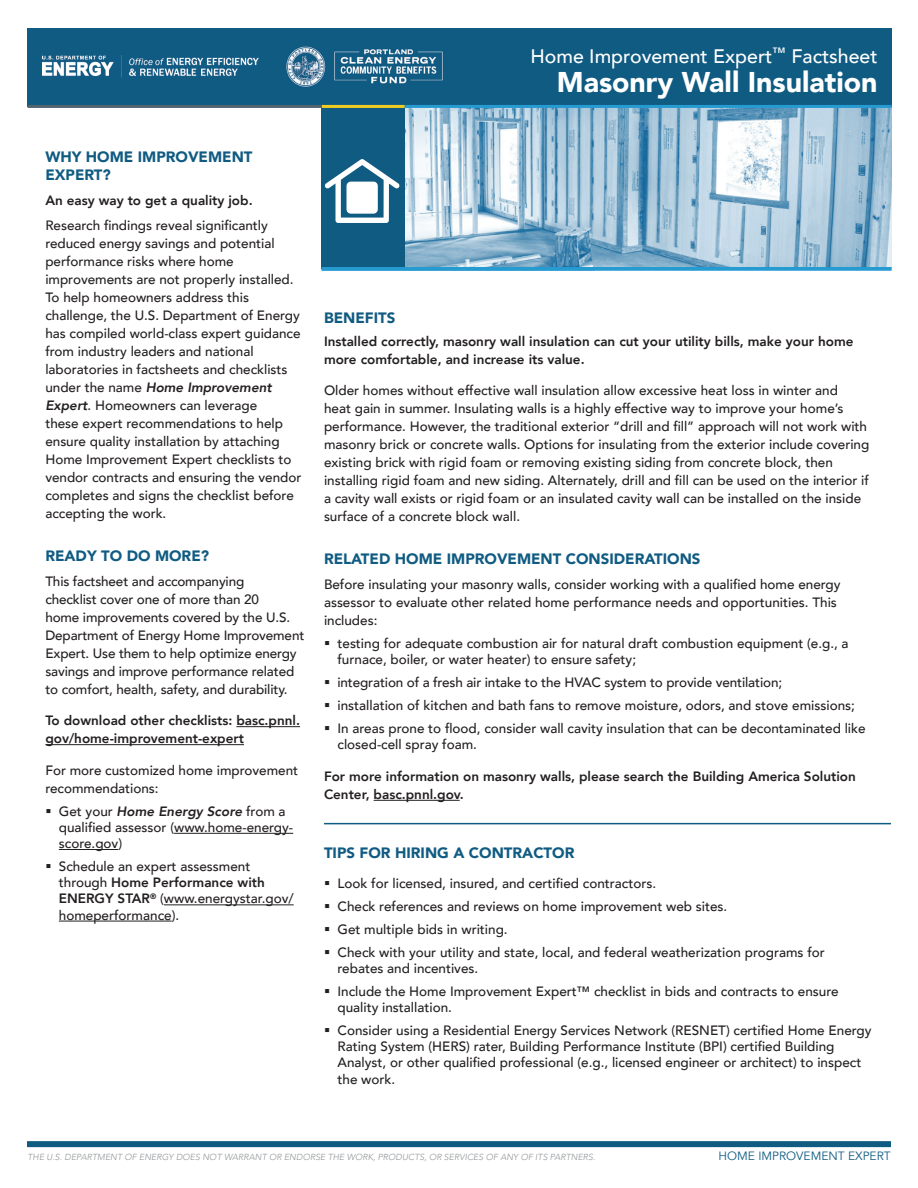
<style>
.page{position:relative;width:918px;height:1188px;background:#fff}
.page>*{position:absolute;margin:0;border:0;box-sizing:border-box;transform-origin:0 0}
.t1{font:900 28.5px "Avenir";color:#fff}
.t2{font:500 19.5px "Avenir";color:#fff}
.t3{font:900 15px/18px "Avenir";color:#105b82}
.t4{font:500 13.5px/18px "Avenir";color:#231f20}
.t5{font:800 13.5px/18px "Avenir";color:#231f20}
.t6{font:12px "Avenir";color:#105b82}
.t7{font:italic 300 8.7px "Avenir";letter-spacing:.005em;color:#939598}
.s1{font-weight:800;font-style:italic}
.s2{font-weight:800}
</style>
<div class="page">
<hr style="left:236px;top:726px;width:64px;height:1px;background:#231f20">
<hr style="left:45px;top:744px;width:199px;height:1px;background:#231f20">
<hr style="left:174px;top:833px;width:119px;height:1px;background:#231f20">
<hr style="left:59px;top:849px;width:59px;height:1px;background:#231f20">
<hr style="left:164px;top:905px;width:130px;height:1px;background:#231f20">
<hr style="left:59px;top:921px;width:113px;height:1px;background:#231f20">
<hr style="left:324px;top:823px;width:567px;height:1px;background:#105b82">
<hr style="left:374px;top:800px;width:86px;height:1px;background:#231f20">
<div style="left:322px;top:107px;width:112px;height:162px;background:#105b82"></div>
<img style="left:406px;top:108px;width:486px;height:159px">
<div style="left:28px;top:28px;width:864px;height:79px;background:#105b82"></div>
<svg style="left:325px;top:159px;width:74px;height:64px"></svg>
<hr style="left:405px;top:105px;width:487px;height:3px;background:#259bd1">
<hr style="left:322px;top:105px;width:83px;height:3px;background:#f1cd22">
<hr style="left:28px;top:105px;width:294px;height:3px;background:#52626f">
<svg style="left:322px;top:267px;width:570px;height:4px;background:#2f9ed2"></svg>
<div style="left:27px;top:1141px;width:864px;height:6px;background:#105b82"></div>
<img style="left:43px;top:55px;width:215px;height:23px">
<img style="left:286px;top:46px;width:157px;height:41px">
<h2 class="t2" style="left:530px;top:39px;width:349px">Home Improvement Expert<sup>™</sup> Factsheet</h2>
<h1 class="t1" style="left:557px;top:58px;width:322px">Masonry Wall Insulation</h1>
<p class="t3" style="left:45px;top:148px;width:209px">WHY HOME IMPROVEMENT<br>EXPERT?</p>
<p class="t5" style="left:45px;top:191px;width:209px">An easy way to get a quality job.</p>
<p class="t4" style="left:45px;top:215px;width:258px">Research findings reveal significantly reduced energy savings and potential performance risks where home improvements are not properly installed.<br>To help homeowners address this challenge, the U.S. Department of Energy has compiled world-class expert guidance from industry leaders and national laboratories in factsheets and checklists under the name <span class="s1">Home Improvement Expert</span>. Homeowners can leverage<br>these expert recommendations to help ensure quality installation by attaching Home Improvement Expert checklists to vendor contracts and ensuring the vendor completes and signs the checklist before accepting the work.</p>
<p class="t3" style="left:45px;top:546px;width:165px">READY TO DO MORE?</p>
<p class="t4" style="left:45px;top:571px;width:261px">This factsheet and accompanying<br>checklist cover one of more than 20<br>home improvements covered by the U.S.<br>Department of Energy Home Improvement Expert. Use them to help optimize energy savings and improve performance related to comfort, health, safety, and durability.</p>
<p class="t5" style="left:45px;top:711px;width:256px">To download other checklists: basc.pnnl. gov/home-improvement-expert</p>
<p class="t4" style="left:45px;top:760px;width:254px">For more customized home improvement recommendations:</p>
<p class="t4" style="left:59px;top:802px;width:236px;line-height:16.2px;text-indent:-13px">▪ Get your <span class="s1">Home Energy Score</span> from a qualified assessor (www.home-energy&shy;score.gov)</p>
<p class="t4" style="left:59px;top:857px;width:236px;line-height:16.2px;text-indent:-13px">▪ Schedule an expert assessment through <span class="s2">Home Performance with<br>ENERGY STAR</span><sup>®</sup> (www.energystar.gov/ homeperformance).</p>
<p class="t3" style="left:324px;top:308px;width:73px">BENEFITS</p>
<p class="t5" style="left:324px;top:332px;width:531px">Installed correctly, masonry wall insulation can cut your utility bills, make your home more comfortable, and increase its value.</p>
<p class="t4" style="left:324px;top:381px;width:547px">Older homes without effective wall insulation allow excessive heat loss in winter and<br>heat gain in summer. Insulating walls is a highly effective way to improve your home’s performance. However, the traditional exterior “drill and fill” approach will not work with masonry brick or concrete walls. Options for insulating from the exterior include covering existing brick with rigid foam or removing existing siding from concrete block, then installing rigid foam and new siding. Alternately, drill and fill can be used on the interior if a cavity wall exists or rigid foam or an insulated cavity wall can be installed on the inside surface of a concrete block wall.</p>
<p class="t3" style="left:324px;top:550px;width:378px">RELATED HOME IMPROVEMENT CONSIDERATIONS</p>
<p class="t4" style="left:324px;top:575px;width:518px">Before insulating your masonry walls, consider working with a qualified home energy assessor to evaluate other related home performance needs and opportunities. This includes:</p>
<p class="t4" style="left:338px;top:635px;width:513px;line-height:16.2px;text-indent:-14px">▪ testing for adequate combustion air for natural draft combustion equipment (e.g., a furnace, boiler, or water heater) to ensure safety;</p>
<p class="t4" style="left:324px;top:673px;width:460px">▪ integration of a fresh air intake to the HVAC system to provide ventilation;</p>
<p class="t4" style="left:324px;top:696px;width:532px">▪ installation of kitchen and bath fans to remove moisture, odors, and stove emissions;</p>
<p class="t4" style="left:338px;top:720px;width:530px;line-height:16.2px;text-indent:-14px">▪ In areas prone to flood, consider wall cavity insulation that can be decontaminated like closed-cell spray foam.</p>
<p class="t5" style="left:324px;top:767px;width:533px">For more information on masonry walls, please search the Building America Solution<br>Center, basc.pnnl.gov.</p>
<p class="t3" style="left:324px;top:843px;width:252px">TIPS FOR HIRING A CONTRACTOR</p>
<p class="t4" style="left:324px;top:873px;width:334px">▪ Look for licensed, insured, and certified contractors.</p>
<p class="t4" style="left:324px;top:896px;width:405px">▪ Check references and reviews on home improvement web sites.</p>
<p class="t4" style="left:324px;top:919px;width:185px">▪ Get multiple bids in writing.</p>
<p class="t4" style="left:338px;top:943px;width:489px;line-height:16.2px;text-indent:-14px">▪ Check with your utility and state, local, and federal weatherization programs for rebates and incentives.</p>
<p class="t4" style="left:338px;top:982px;width:503px;line-height:16.2px;text-indent:-14px">▪ Include the Home Improvement Expert™ checklist in bids and contracts to ensure quality installation.</p>
<p class="t4" style="left:338px;top:1021px;width:536px;line-height:16.2px;text-indent:-14px">▪ Consider using a Residential Energy Services Network (RESNET) certified Home Energy Rating System (HERS) rater, Building Performance Institute (BPI) certified Building Analyst, or other qualified professional (e.g., licensed engineer or architect) to inspect the work.</p>
<p class="t7" style="left:28px;top:1152px;width:569px">THE U.S. DEPARTMENT OF ENERGY DOES NOT WARRANT OR ENDORSE THE WORK, PRODUCTS, OR SERVICES OF ANY OF ITS PARTNERS.</p>
<p class="t6" style="left:719px;top:1149px;width:174px">HOME IMPROVEMENT EXPERT</p>
</div>
